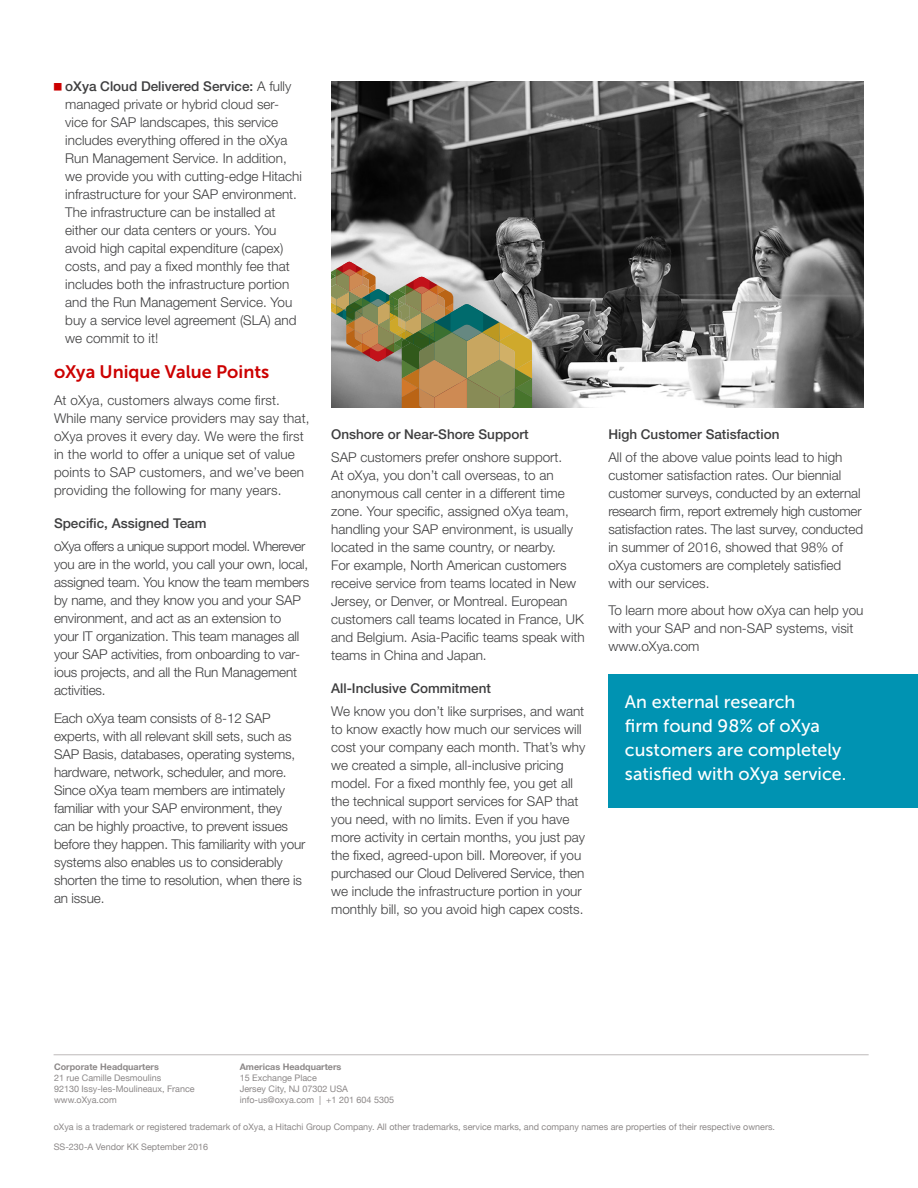
<style>
.page{position:relative;width:918px;height:1188px;background:#fff}
.page>*{position:absolute;margin:0;border:0;box-sizing:border-box;transform-origin:0 0}
.Quote_Inside_Pages{font:18px/24px "Museo Sans 500";color:#fff}
.Body{font:18px "Museo Sans 700";color:#c00}
.Body-2{font:300 13.5px/18px "Helvetica Neue LT Std";color:#3e3e3f}
.Body-3{font:500 13.5px "Helvetica Neue LT Std";color:#3e3e3f}
.t1{font:9px/10.8px "Helvetica Neue";color:#8c8888}
.t2{font:700 9px "Helvetica Neue";color:#8c8888}
.s1{font-weight:500}
</style>
<div class="page">
<hr style="left:54px;top:1054px;width:815px;height:1px;background:#bdb9b9">
<div style="left:609px;top:674px;width:309px;height:134px;background:#0093b2"></div>
<img style="left:331px;top:81px;width:533px;height:326px">
<svg style="left:331px;top:262px;width:201px;height:145px"></svg>
<p class="Body-2" style="left:65px;top:77px;width:238px"><span class="s1">oXya Cloud Delivered Service:</span> A fully managed private or hybrid cloud ser&shy;vice for SAP landscapes, this service includes everything offered in the oXya Run Management Service. In addition, we provide you with cutting-edge Hitachi infrastructure for your SAP environment.<br>The infrastructure can be installed at either our data centers or yours. You avoid high capital expenditure (capex) costs, and pay a fixed monthly fee that includes both the infrastructure portion and the Run Management Service. You buy a service level agreement (SLA) and we commit to it!</p>
<p class="Body" style="left:54px;top:362px;width:217px">oXya Unique Value Points</p>
<p class="Body-2" style="left:54px;top:391px;width:257px">At oXya, customers always come first.<br>While many service providers may say that, oXya proves it every day. We were the first in the world to offer a unique set of value points to SAP customers, and we’ve been providing the following for many years.</p>
<p class="Body-3" style="left:54px;top:515px;width:154px">Specific, Assigned Team</p>
<p class="Body-2" style="left:54px;top:537px;width:257px">oXya offers a unique support model. Wherever you are in the world, you call your own, local, assigned team. You know the team members by name, and they know you and your SAP environment, and act as an extension to<br>your IT organization. This team manages all your SAP activities, from onboarding to var&shy;ious projects, and all the Run Management activities.</p>
<p class="Body-2" style="left:54px;top:708px;width:253px">Each oXya team consists of 8-12 SAP experts, with all relevant skill sets, such as SAP Basis, databases, operating systems, hardware, network, scheduler, and more.<br>Since oXya team members are intimately familiar with your SAP environment, they can be highly proactive, to prevent issues before they happen. This familiarity with your systems also enables us to considerably shorten the time to resolution, when there is an issue.</p>
<p class="Body-3" style="left:331px;top:426px;width:199px">Onshore or Near-Shore Support</p>
<p class="Body-2" style="left:331px;top:448px;width:255px">SAP customers prefer onshore support.<br>At oXya, you don’t call overseas, to an anonymous call center in a different time zone. Your specific, assigned oXya team, handling your SAP environment, is usually located in the same country, or nearby.<br>For example, North American customers receive service from teams located in New Jersey, or Denver, or Montreal. European customers call teams located in France, UK and Belgium. Asia-Pacific teams speak with teams in China and Japan.</p>
<p class="Body-3" style="left:331px;top:680px;width:161px">All-Inclusive Commitment</p>
<p class="Body-2" style="left:331px;top:702px;width:256px">We know you don’t like surprises, and want to know exactly how much our services will cost your company each month. That’s why we created a simple, all-inclusive pricing model. For a fixed monthly fee, you get all the technical support services for SAP that you need, with no limits. Even if you have more activity in certain months, you just pay the fixed, agreed-upon bill. Moreover, if you purchased our Cloud Delivered Service, then we include the infrastructure portion in your monthly bill, so you avoid high capex costs.</p>
<p class="Body-3" style="left:608px;top:426px;width:173px">High Customer Satisfaction</p>
<p class="Body-2" style="left:608px;top:448px;width:256px">All of the above value points lead to high customer satisfaction rates. Our biennial customer surveys, conducted by an external research firm, report extremely high customer satisfaction rates. The last survey, conducted in summer of 2016, showed that 98% of oXya customers are completely satisfied with our services.</p>
<p class="Body-2" style="left:608px;top:601px;width:257px">To learn more about how oXya can help you with your SAP and non-SAP systems, visit www.oXya.com</p>
<p class="Quote_Inside_Pages" style="left:625px;top:690px;width:223px">An external research<br>firm found 98% of oXya customers are completely satisfied with oXya service.</p>
<p class="t2" style="left:54px;top:1060px;width:106px">Corporate Headquarters</p>
<p class="t1" style="left:54px;top:1073px;width:142px">21 rue Camille Desmoulins<br>92130 Issy-les-Moulineaux, France www.oXya.com</p>
<p class="t2" style="left:240px;top:1060px;width:103px">Americas Headquarters</p>
<p class="t1" style="left:240px;top:1073px;width:156px">15 Exchange Place<br>Jersey City, NJ 07302 USA info-us@oxya.com | +1 201 604 5305</p>
<p class="t1" style="left:54px;top:1122px;width:723px">oXya is a trademark or registered trademark of oXya, a Hitachi Group Company. All other trademarks, service marks, and company names are properties of their respective owners.</p>
<p class="t1" style="left:54px;top:1142px;width:156px">SS-230-A Vendor KK September 2016</p>
</div>
